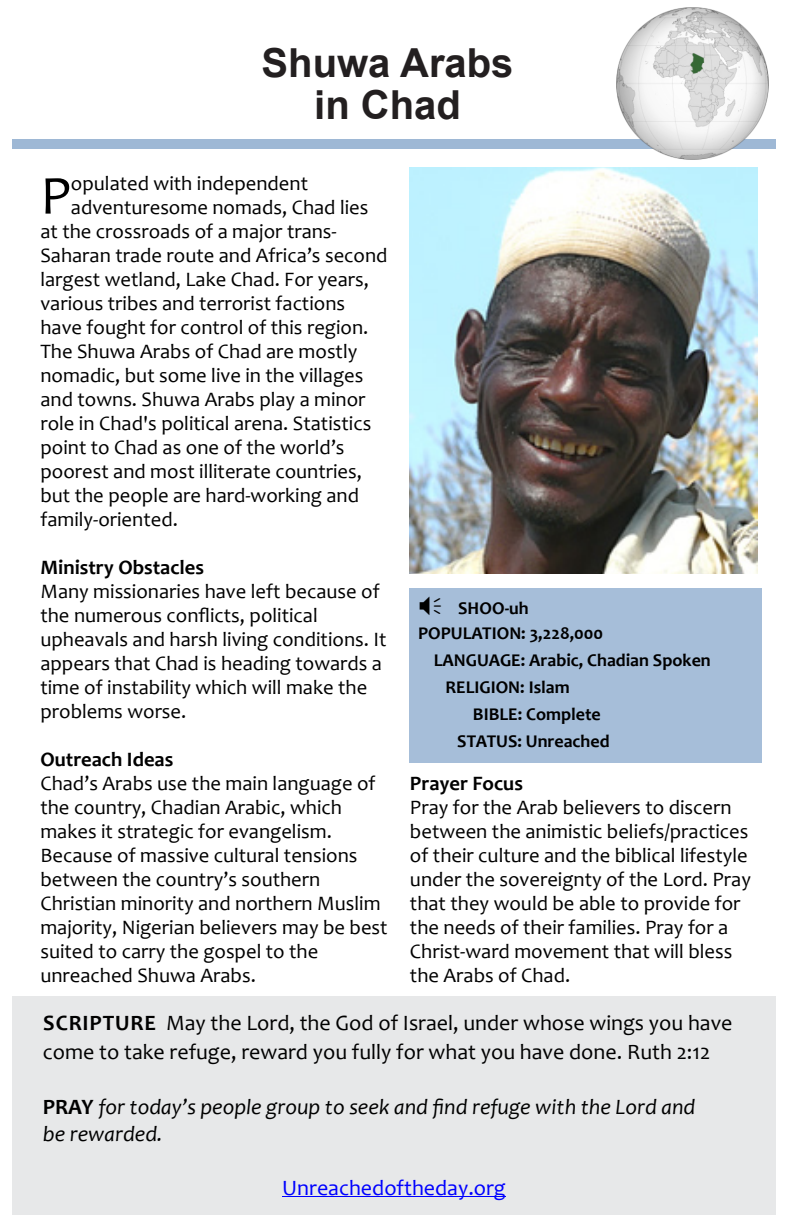
<style>
.page{position:relative;width:792px;height:1224px;background:#fff}
.page>*{position:absolute;margin:0;border:0;box-sizing:border-box;transform-origin:0 0}
.t1{font:55.2px "Candara";color:#000}
.t2{font:700 40px/42px "Arial";color:#231f20;text-align:center}
.t3{font:22px/29px "Candara";color:#000}
.t4{font:italic 22px/26.8px "Candara";color:#000}
.t5{font:22px "Candara";color:#00f}
.t6{font:20.6px/24px "Candara";color:#000}
.t7{font:700 20.6px "Candara";color:#000}
.t8{font:700 18px/25px "Candara";color:#000}
.s1{font-weight:700}
.s2{font-weight:700;font-style:normal}
</style>
<div class="page">
<div style="left:12px;top:997px;width:764px;height:218px;background:#e7e8e9"></div>
<div style="left:12px;top:139px;width:764px;height:9px;background:#9eb8d5"></div>
<div style="left:409px;top:588px;width:353px;height:175px;background:#a6bed9"></div>
<hr style="left:282px;top:1197px;width:224px;height:1px;background:#00f">
<img style="left:409px;top:167px;width:349px;height:407px">
<img style="left:616px;top:7px;width:153px;height:152px">
<h2 class="t2" style="left:262px;top:46px;width:253px">Shuwa Arabs in Chad</h2>
<h1 class="t1" style="left:40px;top:174px;width:32px">P</h1>
<p class="t6" style="left:71px;top:173px;width:239px">opulated with independent</p>
<p class="t6" style="left:71px;top:197px;width:299px">adventuresome nomads, Chad lies</p>
<p class="t6" style="left:40px;top:221px;width:298px">at the crossroads of a major trans-</p>
<p class="t6" style="left:40px;top:245px;width:349px">Saharan trade route and Africa’s second</p>
<p class="t6" style="left:40px;top:269px;width:330px">largest wetland, Lake Chad. For years,</p>
<p class="t6" style="left:40px;top:293px;width:306px">various tribes and terrorist factions</p>
<p class="t6" style="left:40px;top:317px;width:329px">have fought for control of this region.</p>
<p class="t6" style="left:40px;top:341px;width:318px">The Shuwa Arabs of Chad are mostly</p>
<p class="t6" style="left:40px;top:365px;width:324px">nomadic, but some live in the villages</p>
<p class="t6" style="left:40px;top:389px;width:327px">and towns. Shuwa Arabs play a minor</p>
<p class="t6" style="left:40px;top:413px;width:332px">role in Chad's political arena. Statistics</p>
<p class="t6" style="left:40px;top:437px;width:306px">point to Chad as one of the world’s</p>
<p class="t6" style="left:40px;top:461px;width:323px">poorest and most illiterate countries,</p>
<p class="t6" style="left:40px;top:485px;width:320px">but the people are hard-working and</p>
<p class="t6" style="left:40px;top:509px;width:139px">family-oriented.</p>
<p class="t7" style="left:40px;top:559px;width:165px">Ministry Obstacles</p>
<p class="t6" style="left:40px;top:581px;width:348px">Many missionaries have left because of the numerous conflicts, political upheavals and harsh living conditions. It appears that Chad is heading towards a time of instability which will make the problems worse.</p>
<p class="t7" style="left:40px;top:751px;width:134px">Outreach Ideas</p>
<p class="t6" style="left:40px;top:773px;width:349px">Chad’s Arabs use the main language of the country, Chadian Arabic, which makes it strategic for evangelism.<br>Because of massive cultural tensions between the country’s southern Christian minority and northern Muslim majority, Nigerian believers may be best suited to carry the gospel to the unreached Shuwa Arabs.</p>
<p class="t7" style="left:410px;top:775px;width:115px">Prayer Focus</p>
<p class="t8" style="left:418px;top:598px;width:186px;text-indent:40px">SHOO-uh<br>POPULATION: 3,228,000</p>
<p class="t8" style="left:434px;top:650px;width:278px">LANGUAGE: Arabic, Chadian Spoken</p>
<p class="t8" style="left:446px;top:677px;width:126px">RELIGION: Islam</p>
<p class="t8" style="left:473px;top:704px;width:129px">BIBLE: Complete</p>
<p class="t8" style="left:457px;top:731px;width:154px">STATUS: Unreached</p>
<p class="t6" style="left:410px;top:797px;width:342px">Pray for the Arab believers to discern between the animistic beliefs/practices of their culture and the biblical lifestyle under the sovereignty of the Lord. Pray that they would be able to provide for the needs of their families. Pray for a Christ-ward movement that will bless the Arabs of Chad.</p>
<p class="t3" style="left:43px;top:1011px;width:691px"><span class="s1">SCRIPTURE</span> May the Lord, the God of Israel, under whose wings you have come to take refuge, reward you fully for what you have done. Ruth 2:12</p>
<p class="t4" style="left:43px;top:1096px;width:654px"><span class="s2">PRAY</span> for today’s people group to seek and find refuge with the Lord and be rewarded.</p>
<p class="t5" style="left:282px;top:1180px;width:225px">Unreachedoftheday.org</p>
</div>
